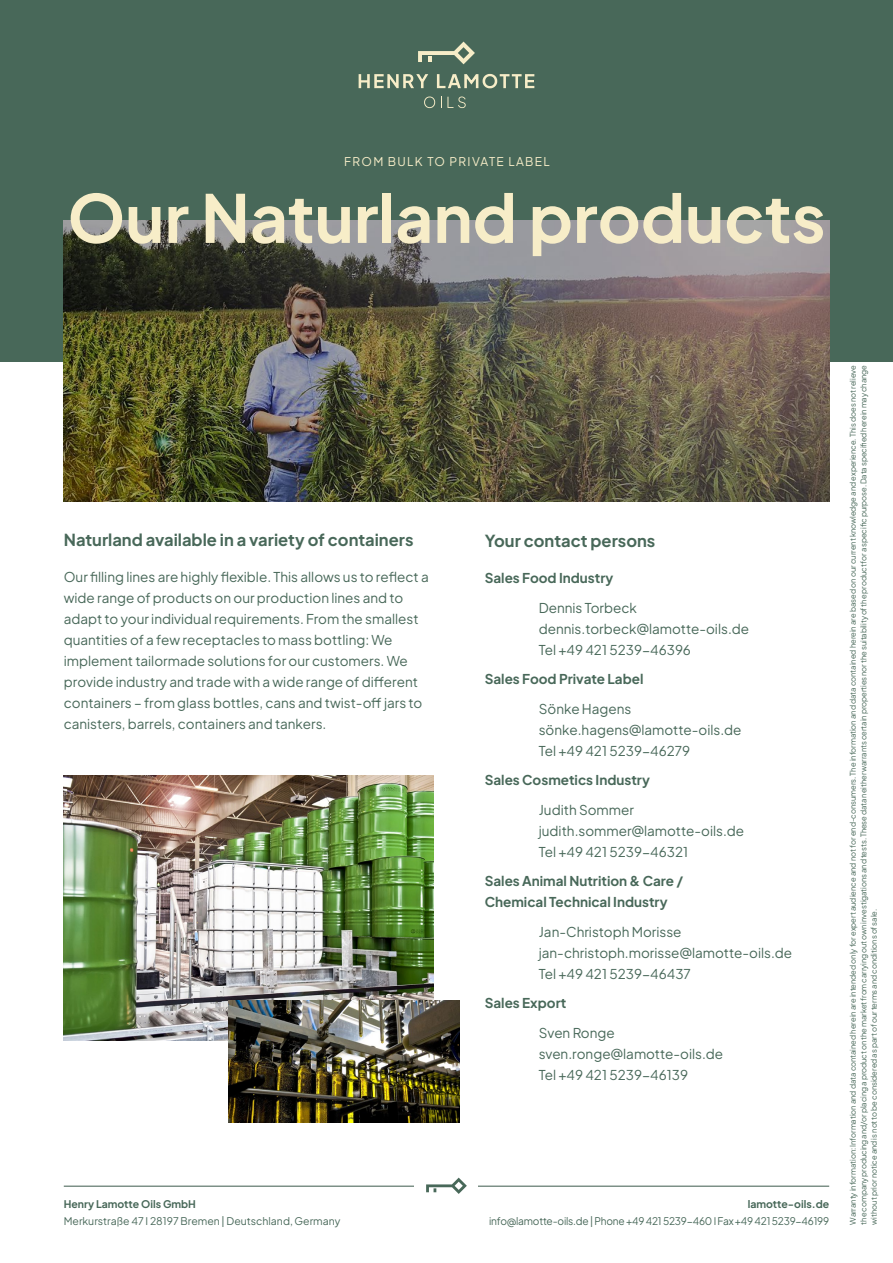
<style>
.page{position:relative;width:893px;height:1263px;background:#fff}
.page>*{position:absolute;margin:0;border:0;box-sizing:border-box;transform-origin:0 0}
.t1{font:700 66px "Plus Jakarta Sans";color:#f7edc8}
.t2{font:700 16.5px "Plus Jakarta Sans";color:#486859}
.t3{font:13.5px/21px "Plus Jakarta Sans";color:#486859}
.t4{font:700 13.5px/21px "Plus Jakarta Sans";color:#486859}
.t5{font:12px "Plus Jakarta Sans";letter-spacing:.11em;color:#f7edc8}
.t6{font:10.5px "Plus Jakarta Sans";letter-spacing:-.015em;color:#486859}
.t7{font:700 10.5px "Plus Jakarta Sans";color:#486859}
.t8{font:7.8px/10.5px "Plus Jakarta Sans";letter-spacing:-.01em;color:#486859;text-align:justify}
</style>
<div class="page">
<div style="left:0;top:0;width:893px;height:361px;background:#486859"></div>
<hr style="left:64px;top:1186px;width:765px;height:1px;background:#3d5a4d">
<div style="left:415px;top:1173px;width:63px;height:51px;background:#fff"></div>
<svg style="left:426px;top:1177px;width:41px;height:17px"></svg>
<svg style="left:359px;top:74px;width:69px;height:14px"></svg>
<svg style="left:437px;top:74px;width:97px;height:14px"></svg>
<svg style="left:418px;top:42px;width:57px;height:22px"></svg>
<svg style="left:424px;top:97px;width:11px;height:11px"></svg>
<svg style="left:441px;top:97px;width:25px;height:11px"></svg>
<img style="left:64px;top:221px;width:765px;height:280px">
<img style="left:64px;top:776px;width:370px;height:264px">
<img style="left:229px;top:1000px;width:230px;height:123px">
<p class="t5" style="left:344px;top:151px;width:207px">FROM BULK TO PRIVATE LABEL</p>
<h1 class="t1" style="left:67px;top:159px;width:760px">Our Naturland products</h1>
<p class="t2" style="left:64px;top:525px;width:351px">Naturland available in a variety of containers</p>
<p class="t3" style="left:64px;top:565px;width:367px">Our filling lines are highly flexible. This allows us to reflect a wide range of products on our production lines and to adapt to your individual requirements. From the smallest quantities of a few receptacles to mass bottling: We implement tailormade solutions for our customers. We provide industry and trade with a wide range of different containers – from glass bottles, cans and twist-off jars to canisters, barrels, containers and tankers.</p>
<p class="t7" style="left:64px;top:1195px;width:134px">Henry Lamotte Oils GmbH</p>
<p class="t6" style="left:64px;top:1212px;width:278px">Merkurstraße 47 I 28197 Bremen | Deutschland, Germany</p>
<p class="t2" style="left:485px;top:526px;width:172px">Your contact persons</p>
<p class="t4" style="left:485px;top:566px;width:130px">Sales Food Industry</p>
<p class="t3" style="left:539px;top:596px;width:212px">Dennis Torbeck dennis.torbeck@lamotte-oils.de<br>Tel +49 421 5239-46396</p>
<p class="t4" style="left:485px;top:667px;width:160px">Sales Food Private Label</p>
<p class="t3" style="left:539px;top:697px;width:204px">Sönke Hagens sönke.hagens@lamotte-oils.de<br>Tel +49 421 5239-46279</p>
<p class="t4" style="left:485px;top:768px;width:167px">Sales Cosmetics Industry</p>
<p class="t3" style="left:539px;top:798px;width:207px">Judith Sommer judith.sommer@lamotte-oils.de<br>Tel +49 421 5239-46321</p>
<p class="t4" style="left:485px;top:869px;width:200px">Sales Animal Nutrition &amp; Care /<br>Chemical Technical Industry</p>
<p class="t3" style="left:539px;top:920px;width:255px">Jan-Christoph Morisse jan-christoph.morisse@lamotte-oils.de<br>Tel +49 421 5239-46437</p>
<p class="t4" style="left:485px;top:991px;width:83px">Sales Export</p>
<p class="t3" style="left:539px;top:1021px;width:186px">Sven Ronge sven.ronge@lamotte-oils.de<br>Tel +49 421 5239-46139</p>
<p class="t7" style="left:748px;top:1195px;width:83px">lamotte-oils.de</p>
<p class="t6" style="left:489px;top:1212px;width:341px">info@lamotte-oils.de | Phone +49 421 5239-460 I Fax +49 421 5239-46199</p>
<p class="t8" style="left:847px;top:1224px;width:861px;rotate:-90deg">Warranty information: Information and data contained herein are intended only for expert audience and not for end-consumers. The information and data contained herein are based on our current knowledge and experience. This does not relieve the company producing and/or placing a product on the market from carrying out own investigations and tests. These data neither warrants certain properties nor the suitability of the product for a specific purpose. Data specified herein may change without prior notice and is not to be considered as part of our terms and conditions of sale.</p>
</div>
